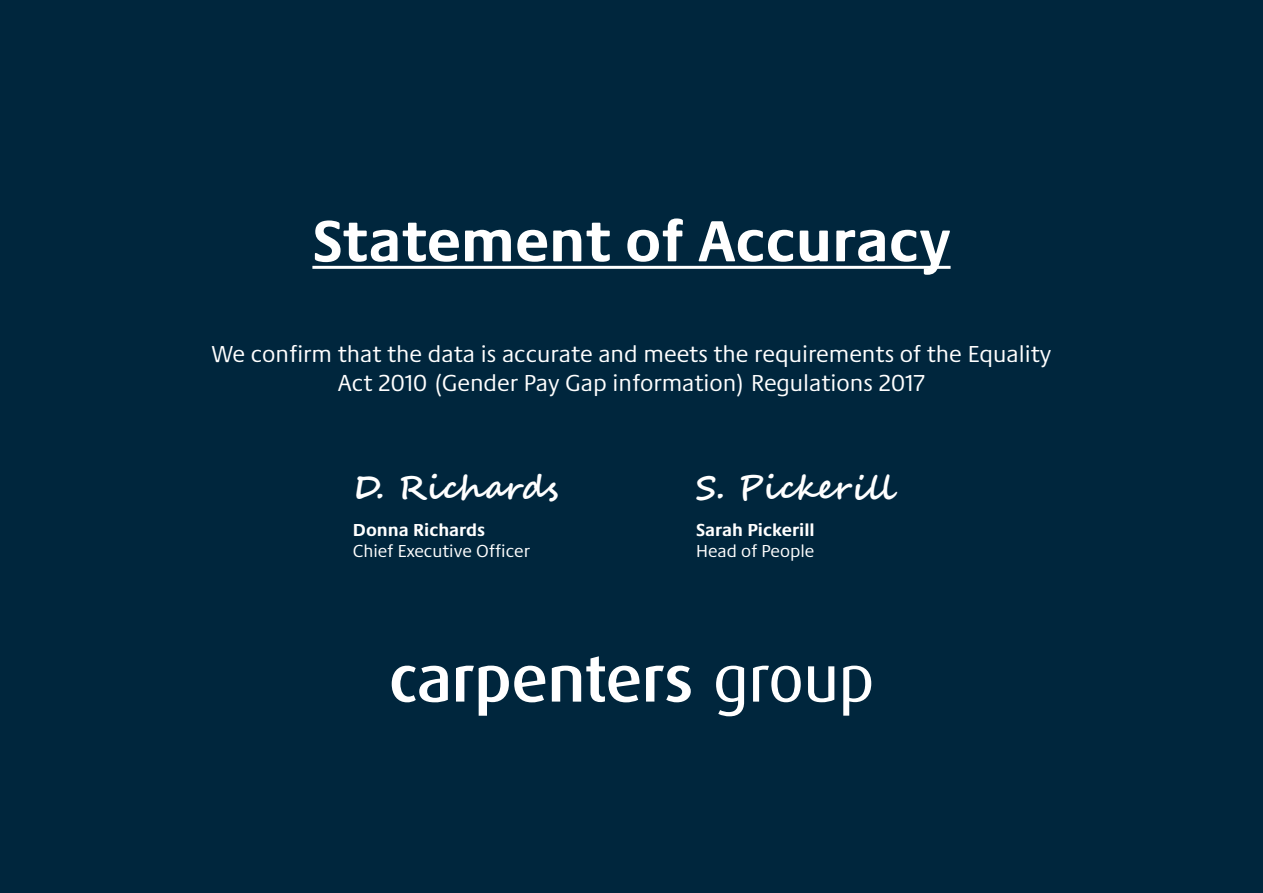
<style>
.page{position:relative;width:1263px;height:893px;background:#00263d}
.page>*{position:absolute;margin:0;border:0;box-sizing:border-box;transform-origin:0 0}
.t1{font:700 60px "Praxis Next";color:#fff}
.t2{font:700 33px "Segoe Script";color:#fff}
.t3{font:24px/28.8px "Praxis Next";color:#fff;text-align:center}
.t4{font:18px "Praxis Next";color:#fff}
.t5{font:700 18px "Praxis Next";color:#fff}
</style>
<div class="page">
<hr style="left:312px;top:266px;width:638px;height:3px;background:#fff">
<svg style="left:392px;top:665px;width:56px;height:37px"></svg>
<svg style="left:456px;top:665px;width:89px;height:51px"></svg>
<svg style="left:552px;top:656px;width:87px;height:46px"></svg>
<svg style="left:646px;top:665px;width:45px;height:37px"></svg>
<svg style="left:716px;top:665px;width:28px;height:51px"></svg>
<svg style="left:753px;top:665px;width:48px;height:37px"></svg>
<svg style="left:808px;top:666px;width:26px;height:36px"></svg>
<svg style="left:843px;top:666px;width:28px;height:50px"></svg>
<h1 class="t1" style="left:312px;top:193px;width:640px">Statement of Accuracy</h1>
<p class="t3" style="left:212px;top:339px;width:841px">We confirm that the data is accurate and meets the requirements of the Equality<br>Act 2010 (Gender Pay Gap information) Regulations 2017</p>
<h2 class="t2" style="left:353px;top:461px;width:207px">D. Richards</h2>
<p class="t5" style="left:353px;top:515px;width:134px">Donna Richards</p>
<p class="t4" style="left:353px;top:538px;width:178px">Chief Executive Officer</p>
<h2 class="t2" style="left:696px;top:461px;width:199px">S. Pickerill</h2>
<p class="t5" style="left:696px;top:515px;width:120px">Sarah Pickerill</p>
<p class="t4" style="left:696px;top:538px;width:120px">Head of People</p>
</div>
